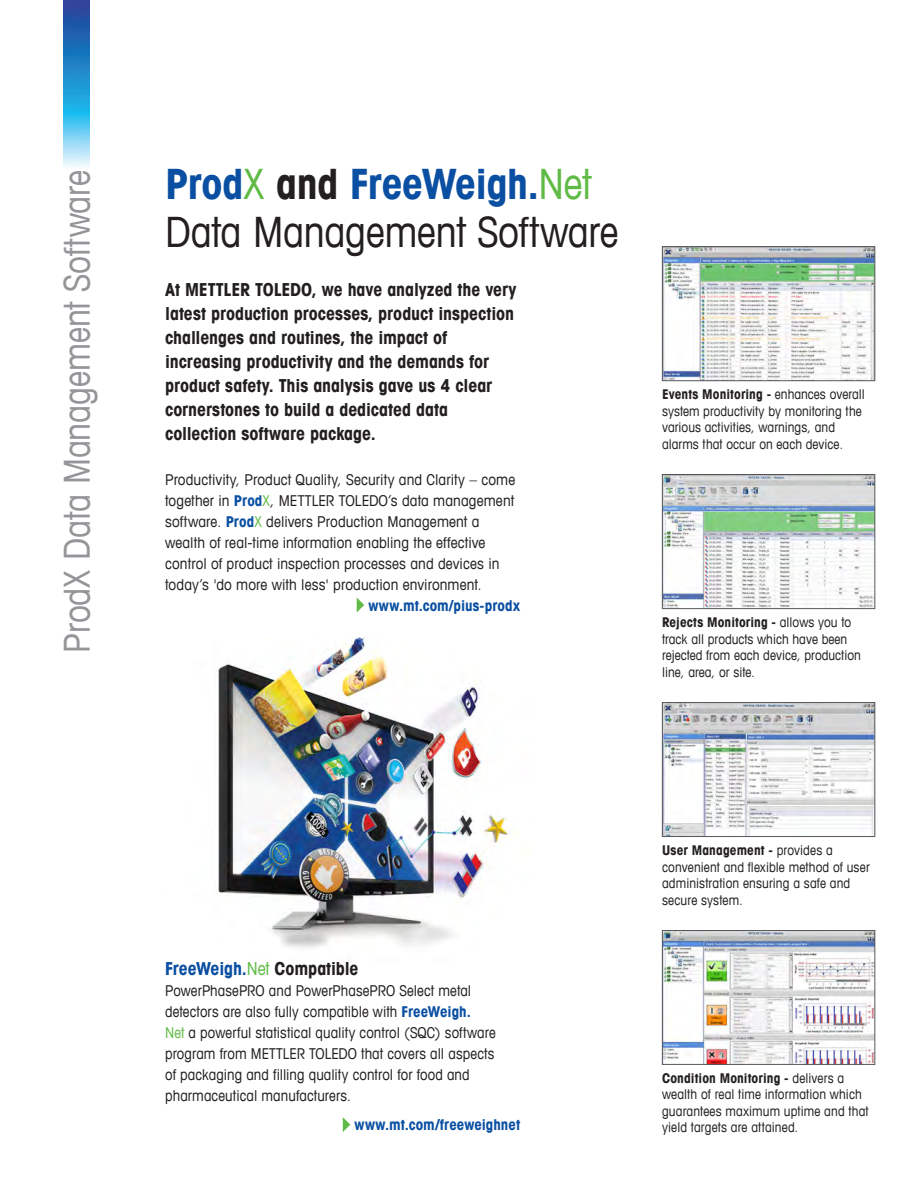
<style>
.page{position:relative;width:918px;height:1188px;background:#fff}
.page>*{position:absolute;margin:0;border:0;box-sizing:border-box;transform-origin:0 0}
.t1{font:condensed 42px/48px "Avant Garde Com";letter-spacing:-.005em;color:#231f20}
.t2{font:condensed 36px "Avant Garde Com";letter-spacing:-.005em;color:#939598}
.t3{font:700 condensed 18px/24px "Avant Garde Com";letter-spacing:-.005em;color:#231f20}
.t4{font:700 condensed 18px "Avant Garde Com";letter-spacing:-.005em;color:#0a4fa2}
.t5{font:condensed 15px/21px "Avant Garde Com";letter-spacing:.005em;color:#231f20}
.t6{font:700 condensed 15px "Avant Garde Com";letter-spacing:.005em;color:#0a4fa2}
.t7{font:condensed 13.5px/16.5px "Avant Garde Com";color:#231f20}
.s1{font-weight:700;color:#0a4fa2}
.s2{color:#60bb46}
.s3{font-weight:700}
.s4{font-weight:400;color:#60bb46}
.s5{color:#231f20}
</style>
<div class="page">
<img style="left:64px;top:0;width:25px;height:167px">
<img style="left:218px;top:637px;width:298px;height:311px">
<svg style="left:343px;top:1117px;width:7px;height:15px"></svg>
<svg style="left:357px;top:598px;width:7px;height:14px"></svg>
<img style="left:664px;top:704px;width:209px;height:131px">
<div style="left:662px;top:702px;width:213px;height:135px;border:1px solid #57585a"></div>
<img style="left:664px;top:477px;width:209px;height:130px">
<div style="left:662px;top:475px;width:213px;height:134px;border:1px solid #57585a"></div>
<img style="left:664px;top:249px;width:209px;height:130px">
<div style="left:662px;top:247px;width:213px;height:134px;border:1px solid #57585a"></div>
<img style="left:664px;top:932px;width:209px;height:131px">
<div style="left:662px;top:930px;width:213px;height:135px;border:1px solid #57585a"></div>
<h2 class="t2" style="left:55px;top:653px;width:484px;rotate:-90deg">ProdX Data Management Software</h2>
<h1 class="t1" style="left:165px;top:159px;width:455px"><span class="s1">Prod</span><span class="s2">X</span> <span class="s3">and</span> <span class="s1">FreeWeigh.</span><span class="s2">Net<br></span>Data Management Software</h1>
<p class="t3" style="left:165px;top:277px;width:353px">At METTLER TOLEDO, we have analyzed the very latest production processes, product inspection challenges and routines, the impact of increasing productivity and the demands for product safety. This analysis gave us 4 clear cornerstones to build a dedicated data collection software package.</p>
<p class="t5" style="left:165px;top:468px;width:352px">Productivity, Product Quality, Security and Clarity – come together in <span class="s1">Prod</span><span class="s2">X</span>, METTLER TOLEDO’s data management software. <span class="s1">Prod</span><span class="s2">X</span> delivers Production Management a wealth of real-time information enabling the effective control of product inspection processes and devices in today’s 'do more with less' production environment.</p>
<p class="t6" style="left:368px;top:596px;width:153px">www.mt.com/pius-prodx</p>
<p class="t7" style="left:662px;top:386px;width:204px"><span class="s3">Events Monitoring -</span> enhances overall system productivity by monitoring the various activities, warnings, and alarms that occur on each device.</p>
<p class="t7" style="left:662px;top:614px;width:200px"><span class="s3">Rejects Monitoring -</span> allows you to track all products which have been rejected from each device, production line, area, or site.</p>
<p class="t4" style="left:165px;top:957px;width:195px">FreeWeigh.<span class="s4">Net</span> <span class="s5">Compatible</span></p>
<p class="t5" style="left:165px;top:980px;width:332px">PowerPhasePRO and PowerPhasePRO Select metal detectors are also fully compatible with <span class="s1">FreeWeigh.<br></span><span class="s2">Net</span> a powerful statistical quality control (SQC) software program from METTLER TOLEDO that covers all aspects of packaging and filling quality control for food and pharmaceutical manufacturers.</p>
<p class="t6" style="left:354px;top:1115px;width:167px">www.mt.com/freeweighnet</p>
<p class="t7" style="left:662px;top:842px;width:209px"><span class="s3">User Management -</span> provides a convenient and flexible method of user administration ensuring a safe and secure system.</p>
<p class="t7" style="left:662px;top:1070px;width:208px"><span class="s3">Condition Monitoring -</span> delivers a wealth of real time information which guarantees maximum uptime and that yield targets are attained.</p>
</div>
